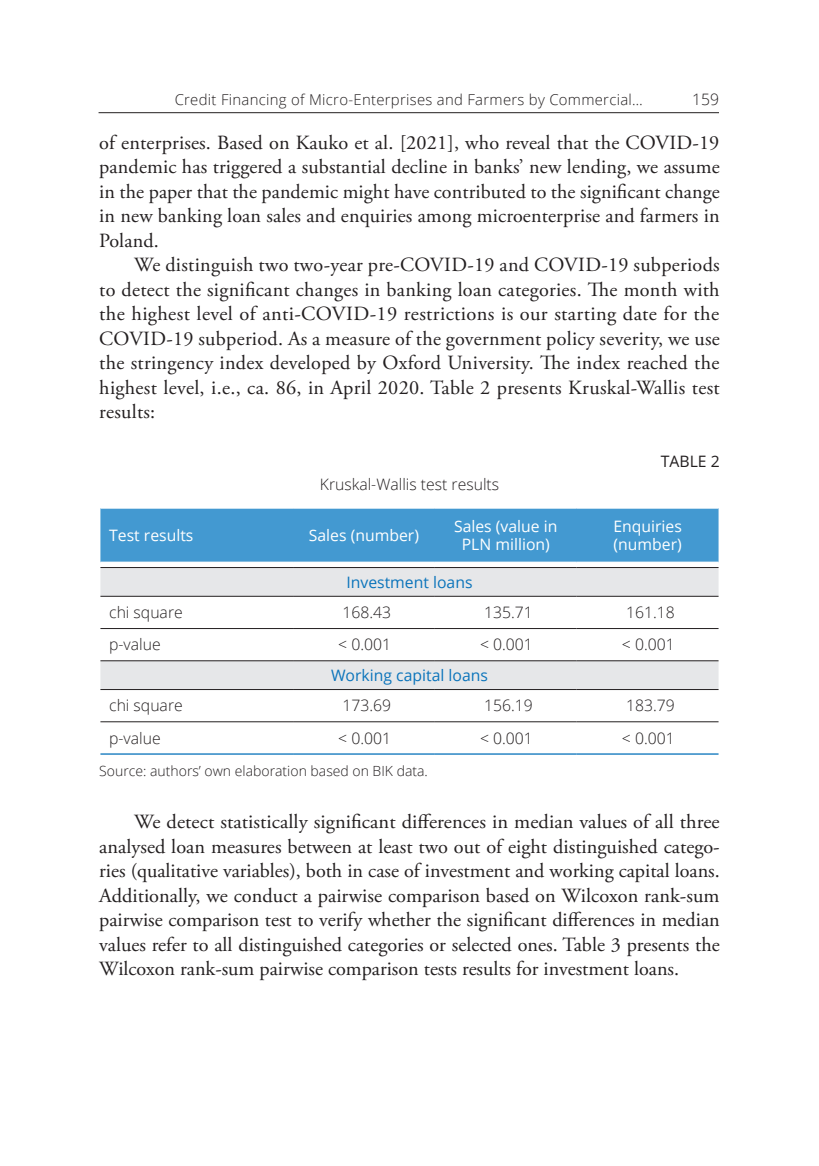
<style>
.page{position:relative;width:819px;height:1166px;background:#fff}
.page>*{position:absolute;margin:0;border:0;box-sizing:border-box;transform-origin:0 0}
.t1{font:20.12px/24.5px "Adobe Garamond Pro";letter-spacing:.005em;color:#231f20;text-align:justify}
.t2{font:300 15.75px "Open Sans";color:#231f20}
.t3{font:15.75px/17.5px "Open Sans";color:#fff;text-align:center}
.t4{font:15.75px "Open Sans";color:#0b74bb}
.t5{font:15.75px "Open Sans";color:#231f20}
.t6{font:300 14.88px "Open Sans";letter-spacing:.02em;color:#231f20}
.t7{font:300 14px "Open Sans";color:#231f20}
</style>
<div class="page">
<hr style="left:98px;top:112px;width:621px;height:1px;background:#231f20">
<div style="left:100px;top:509px;width:618px;height:53px;background:#4399d1"></div>
<svg style="left:100px;top:568px;width:618px;height:121px"></svg>
<hr style="left:100px;top:628px;width:193px;height:1px;background:#231f20">
<hr style="left:293px;top:628px;width:142px;height:1px;background:#231f20">
<hr style="left:435px;top:628px;width:141px;height:1px;background:#231f20">
<hr style="left:576px;top:628px;width:142px;height:1px;background:#231f20">
<hr style="left:100px;top:721px;width:193px;height:1px;background:#231f20">
<hr style="left:293px;top:721px;width:142px;height:1px;background:#231f20">
<hr style="left:435px;top:721px;width:141px;height:1px;background:#231f20">
<hr style="left:576px;top:721px;width:142px;height:1px;background:#231f20">
<hr style="left:100px;top:567px;width:193px;height:1px;background:#231f20">
<hr style="left:293px;top:567px;width:142px;height:1px;background:#231f20">
<hr style="left:435px;top:567px;width:141px;height:1px;background:#231f20">
<hr style="left:576px;top:567px;width:142px;height:1px;background:#231f20">
<hr style="left:100px;top:596px;width:193px;height:1px;background:#231f20">
<hr style="left:293px;top:596px;width:142px;height:1px;background:#231f20">
<hr style="left:435px;top:596px;width:141px;height:1px;background:#231f20">
<hr style="left:576px;top:596px;width:142px;height:1px;background:#231f20">
<hr style="left:100px;top:660px;width:193px;height:1px;background:#231f20">
<hr style="left:293px;top:660px;width:142px;height:1px;background:#231f20">
<hr style="left:435px;top:660px;width:141px;height:1px;background:#231f20">
<hr style="left:576px;top:660px;width:142px;height:1px;background:#231f20">
<hr style="left:100px;top:689px;width:193px;height:1px;background:#231f20">
<hr style="left:293px;top:689px;width:142px;height:1px;background:#231f20">
<hr style="left:435px;top:689px;width:141px;height:1px;background:#231f20">
<hr style="left:576px;top:689px;width:142px;height:1px;background:#231f20">
<hr style="left:100px;top:753px;width:193px;height:2px;background:#0b74bb">
<hr style="left:293px;top:753px;width:142px;height:2px;background:#0b74bb">
<hr style="left:435px;top:753px;width:141px;height:2px;background:#0b74bb">
<hr style="left:576px;top:753px;width:142px;height:2px;background:#0b74bb">
<p class="t6" style="left:175px;top:90px;width:469px">Credit Financing of Micro-Enterprises and Farmers by Commercial…</p>
<p class="t2" style="left:692px;top:89px;width:28px">159</p>
<p class="t1" style="left:99px;top:131px;width:622px">of enterprises. Based on Kauko et al. [2021], who reveal that the COVID-19 pandemic has triggered a substantial decline in banks’ new lending, we assume in the paper that the pandemic might have contributed to the significant change in new banking loan sales and enquiries among microenterprise and farmers in Poland.</p>
<p class="t1" style="left:99px;top:253px;width:622px;text-indent:35px">We distinguish two two-year pre-COVID-19 and COVID-19 subperiods to detect the significant changes in banking loan categories. The month with the highest level of anti-COVID-19 restrictions is our starting date for the COVID-19 subperiod. As a measure of the government policy severity, we use the stringency index developed by Oxford University. The index reached the highest level, i.e., ca. 86, in April 2020. Table 2 presents Kruskal-Wallis test results:</p>
<p class="t5" style="left:660px;top:451px;width:60px">TABLE 2</p>
<p class="t2" style="left:320px;top:473px;width:181px">Kruskal-Wallis test results</p>
<p class="t3" style="left:109px;top:526px;width:86px">Test results</p>
<p class="t3" style="left:309px;top:526px;width:112px">Sales (number)</p>
<p class="t3" style="left:454px;top:517px;width:105px">Sales (value in<br>PLN million)</p>
<p class="t3" style="left:613px;top:517px;width:70px;text-align:left">Enquiries (number)</p>
<p class="t4" style="left:346px;top:571px;width:128px">Investment loans</p>
<p class="t2" style="left:109px;top:601px;width:75px">chi square</p>
<p class="t2" style="left:342px;top:601px;width:50px">168.43</p>
<p class="t2" style="left:484px;top:601px;width:50px">135.71</p>
<p class="t2" style="left:626px;top:601px;width:50px">161.18</p>
<p class="t2" style="left:109px;top:634px;width:53px">p-value</p>
<p class="t2" style="left:338px;top:634px;width:54px">&lt; 0.001</p>
<p class="t2" style="left:480px;top:634px;width:54px">&lt; 0.001</p>
<p class="t2" style="left:622px;top:634px;width:54px">&lt; 0.001</p>
<p class="t4" style="left:331px;top:664px;width:158px">Working capital loans</p>
<p class="t2" style="left:109px;top:695px;width:75px">chi square</p>
<p class="t2" style="left:342px;top:695px;width:50px">173.69</p>
<p class="t2" style="left:484px;top:695px;width:50px">156.19</p>
<p class="t2" style="left:626px;top:695px;width:50px">183.79</p>
<p class="t2" style="left:109px;top:727px;width:53px">p-value</p>
<p class="t2" style="left:338px;top:727px;width:54px">&lt; 0.001</p>
<p class="t2" style="left:480px;top:727px;width:54px">&lt; 0.001</p>
<p class="t2" style="left:622px;top:727px;width:54px">&lt; 0.001</p>
<p class="t7" style="left:99px;top:761px;width:330px">Source: authors’ own elaboration based on BIK data.</p>
<p class="t1" style="left:99px;top:810px;width:622px;text-indent:35px">We detect statistically significant differences in median values of all three analysed loan measures between at least two out of eight distinguished catego‑ ries (qualitative variables), both in case of investment and working capital loans.<br>Additionally, we conduct a pairwise comparison based on Wilcoxon rank-sum pairwise comparison test to verify whether the significant differences in median values refer to all distinguished categories or selected ones. Table 3 presents the Wilcoxon rank-sum pairwise comparison tests results for investment loans.</p>
</div>
